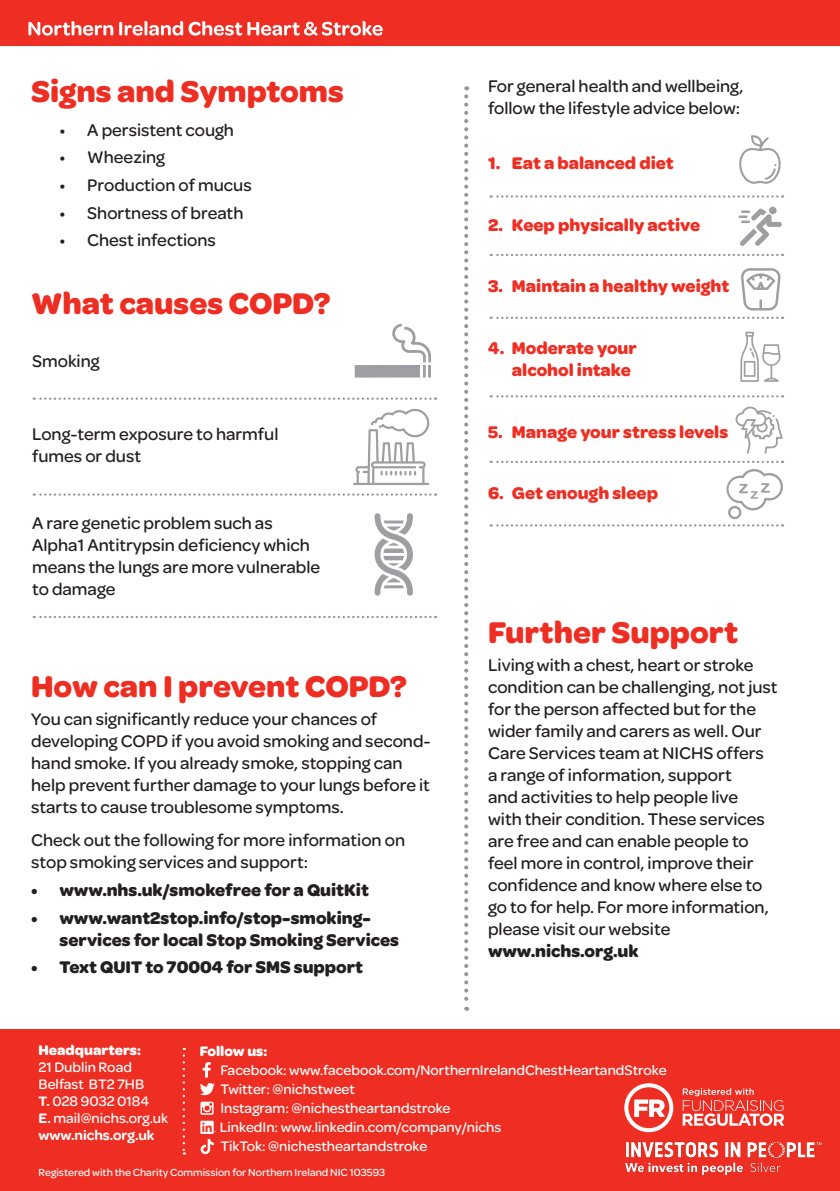
<style>
.page{position:relative;width:840px;height:1191px;background:#fff}
.page>*{position:absolute;margin:0;border:0;box-sizing:border-box;transform-origin:0 0}
.t1{font:700 32px "Omnes";color:#ee2e22}
.t2{font:500 18px/22px "Omnes";color:#231f20}
.t3{font:700 18px/22px "Omnes";color:#231f20}
.t4{font:700 18px "Omnes";color:#ee2e22}
.t5{font:500 14.6px/17px "Omnes";color:#fff}
.t6{font:700 14.6px "Omnes";color:#fff}
.t7{font:600 14.6px "Omnes";color:#fff}
.t8{font:500 11px "Omnes";color:#fff}
.s1{font-weight:600}
</style>
<div class="page">
<div style="left:0;top:0;width:839px;height:46px;background:#ee2e22"></div>
<svg style="left:28px;top:21px;width:354px;height:15px"></svg>
<svg style="left:464px;top:96px;width:4px;height:914px"></svg>
<div style="left:354px;top:365px;width:66px;height:12px;background:#9d9fa2"></div>
<svg style="left:392px;top:324px;width:39px;height:53px"></svg>
<svg style="left:34px;top:397px;width:402px;height:3px"></svg>
<svg style="left:34px;top:493px;width:402px;height:3px"></svg>
<svg style="left:34px;top:616px;width:402px;height:2px"></svg>
<svg style="left:374px;top:513px;width:39px;height:82px"></svg>
<svg style="left:353px;top:409px;width:76px;height:76px"></svg>
<svg style="left:739px;top:135px;width:41px;height:49px"></svg>
<svg style="left:740px;top:332px;width:40px;height:50px"></svg>
<svg style="left:738px;top:208px;width:43px;height:38px"></svg>
<div style="left:768px;top:207px;width:8px;height:7px;background:#9d9fa2;border-radius:50%"></div>
<svg style="left:741px;top:268px;width:39px;height:42px"></svg>
<svg style="left:490px;top:195px;width:292px;height:3px"></svg>
<svg style="left:490px;top:254px;width:292px;height:2px"></svg>
<svg style="left:490px;top:317px;width:292px;height:2px"></svg>
<svg style="left:490px;top:395px;width:292px;height:2px"></svg>
<svg style="left:735px;top:406px;width:47px;height:48px"></svg>
<svg style="left:490px;top:461px;width:293px;height:65px"></svg>
<div style="left:0;top:1029px;width:839px;height:162px;background:#ee2e22"></div>
<svg style="left:183px;top:1047px;width:2px;height:107px"></svg>
<svg style="left:202px;top:1062px;width:9px;height:15px"></svg>
<svg style="left:200px;top:1083px;width:15px;height:12px"></svg>
<svg style="left:200px;top:1101px;width:13px;height:13px"></svg>
<svg style="left:624px;top:1083px;width:49px;height:49px"></svg>
<svg style="left:682px;top:1088px;width:101px;height:37px"></svg>
<img style="left:625px;top:1142px;width:197px;height:34px">
<svg style="left:200px;top:1120px;width:16px;height:34px"></svg>
<p class="t1" style="left:31px;top:68px;width:314px">Signs and Symptoms</p>
<p class="t2" style="left:60px;top:118px;width:176px">• A persistent cough</p>
<p class="t2" style="left:60px;top:145px;width:107px">• Wheezing</p>
<p class="t2" style="left:60px;top:173px;width:193px">• Production of mucus</p>
<p class="t2" style="left:60px;top:201px;width:185px">• Shortness of breath</p>
<p class="t2" style="left:60px;top:228px;width:158px">• Chest infections</p>
<p class="t1" style="left:31px;top:280px;width:300px">What causes COPD?</p>
<p class="t2" style="left:32px;top:349px;width:69px">Smoking</p>
<p class="t2" style="left:32px;top:422px;width:248px">Long-term exposure to harmful fumes or dust</p>
<p class="t2" style="left:32px;top:511px;width:289px">A rare genetic problem such as<br>Alpha1 Antitrypsin deficiency which means the lungs are more vulnerable to damage</p>
<p class="t1" style="left:31px;top:663px;width:377px">How can I prevent COPD?</p>
<p class="t2" style="left:31px;top:707px;width:401px">You can significantly reduce your chances of developing COPD if you avoid smoking and second&shy;hand smoke. If you already smoke, stopping can help prevent further damage to your lungs before it starts to cause troublesome symptoms.</p>
<p class="t2" style="left:31px;top:828px;width:375px">Check out the following for more information on stop smoking services and support:</p>
<p class="t3" style="left:31px;top:878px;width:339px">• www.nhs.uk/smokefree for a QuitKit</p>
<p class="t3" style="left:60px;top:905px;width:341px;text-indent:-28px">• www.want2stop.info/stop-smoking&shy;services for local Stop Smoking Services</p>
<p class="t3" style="left:31px;top:955px;width:333px">• Text QUIT to 70004 for SMS support</p>
<p class="t2" style="left:488px;top:74px;width:257px">For general health and wellbeing, follow the lifestyle advice below:</p>
<p class="t4" style="left:488px;top:149px;width:187px">1. Eat a balanced diet</p>
<p class="t4" style="left:488px;top:211px;width:213px">2. Keep physically active</p>
<p class="t4" style="left:488px;top:273px;width:242px">3. Maintain a healthy weight</p>
<p class="t4" style="left:488px;top:334px;width:150px">4. Moderate your</p>
<p class="t4" style="left:511px;top:356px;width:120px">alcohol intake</p>
<p class="t4" style="left:488px;top:418px;width:241px">5. Manage your stress levels</p>
<p class="t4" style="left:488px;top:480px;width:171px">6. Get enough sleep</p>
<p class="t1" style="left:488px;top:609px;width:251px">Further Support</p>
<p class="t2" style="left:488px;top:653px;width:291px">Living with a chest, heart or stroke condition can be challenging, not just for the person affected but for the wider family and carers as well. Our Care Services team at NICHS offers a range of information, support<br>and activities to help people live<br>with their condition. These services are free and can enable people to feel more in control, improve their confidence and know where else to go to for help. For more information, please visit our website</p>
<p class="t3" style="left:488px;top:939px;width:152px">www.nichs.org.uk</p>
<p class="t6" style="left:39px;top:1039px;width:104px">Headquarters:</p>
<p class="t5" style="left:39px;top:1058px;width:107px">21 Dublin Road<br>Belfast BT2 7HB</p>
<p class="t5" style="left:39px;top:1091px;width:112px"><span class="s1">T.</span> 028 9032 0184</p>
<p class="t5" style="left:39px;top:1108px;width:131px"><span class="s1">E.</span> mail@nichs.org.uk</p>
<p class="t7" style="left:39px;top:1126px;width:117px">www.nichs.org.uk</p>
<p class="t6" style="left:200px;top:1040px;width:69px">Follow us:</p>
<p class="t5" style="left:220px;top:1060px;width:447px">Facebook: www.facebook.com/NorthernIrelandChestHeartandStroke</p>
<p class="t5" style="left:220px;top:1079px;width:136px">Twitter: @nichstweet</p>
<p class="t5" style="left:220px;top:1099px;width:231px">Instagram: @nichestheartandstroke</p>
<p class="t5" style="left:220px;top:1118px;width:283px">LinkedIn: www.linkedin.com/company/nichs</p>
<p class="t5" style="left:220px;top:1137px;width:208px">TikTok: @nichestheartandstroke</p>
<p class="t8" style="left:39px;top:1164px;width:348px">Registered with the Charity Commission for Northern Ireland NIC 103593</p>
</div>
